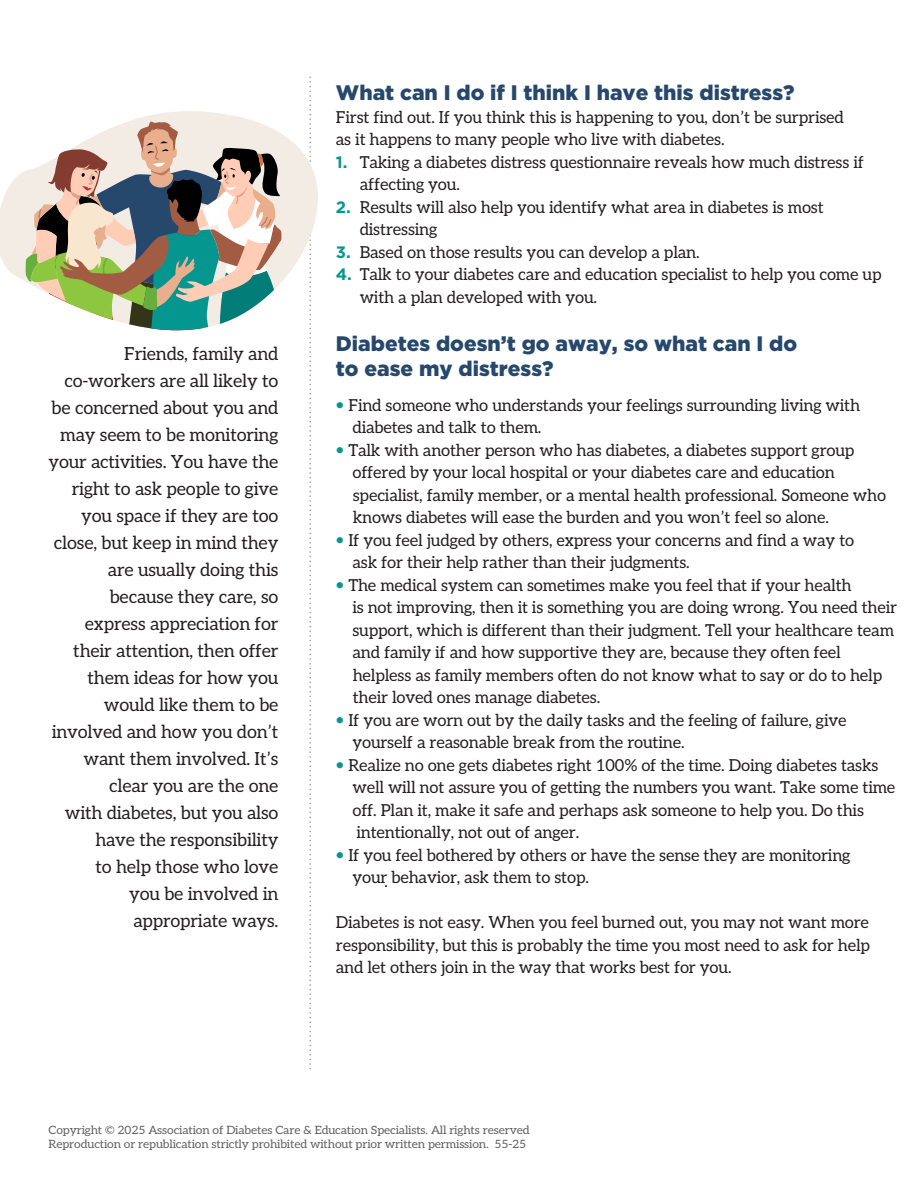
<style>
.page{position:relative;width:918px;height:1188px;background:#fff}
.page>*{position:absolute;margin:0;border:0;box-sizing:border-box;transform-origin:0 0}
.t1{font:900 21px/25.2px "Gotham";color:#26486c}
.t2{font:18px/27px "Aleo";letter-spacing:-.01em;color:#231f20;text-align:right}
.t3{font:16.5px/22.5px "Aleo";letter-spacing:-.01em;color:#231f20}
.t4{font:16.5px "Gotham";color:#000}
.t5{font:11.4px/14.4px "Aleo";letter-spacing:-.01em;color:#606060;scale:1.05 1}
.s1{font-family:"Gotham";font-weight:700;color:#069690}
.s2{font-family:"Gotham";font-weight:900;color:#069690}
</style>
<div class="page">
<svg style="left:309px;top:77px;width:2px;height:993px"></svg>
<svg style="left:0;top:104px;width:318px;height:259px"></svg>
<svg style="left:25px;top:121px;width:257px;height:211px"></svg>
<p class="t2" style="left:49px;top:340px;width:231px">Friends, family and co-workers are all likely to be concerned about you and may seem to be monitoring your activities. You have the right to ask people to give you space if they are too close, but keep in mind they are usually doing this because they care, so express appreciation for their attention, then offer them ideas for how you would like them to be involved and how you don’t want them involved. It’s clear you are the one<br>with diabetes, but you also have the responsibility<br>to help those who love<br>you be involved in appropriate ways.</p>
<p class="t1" style="left:336px;top:80px;width:460px">What can I do if I think I have this distress?</p>
<p class="t3" style="left:336px;top:105px;width:510px">First find out. If you think this is happening to you, don’t be surprised as it happens to many people who live with diabetes.</p>
<p class="t3" style="left:360px;top:150px;width:506px;text-indent:-24px"><span class="s1">1.</span> Taking a diabetes distress questionnaire reveals how much distress if affecting you.</p>
<p class="t3" style="left:360px;top:195px;width:466px;text-indent:-24px"><span class="s1">2.</span> Results will also help you identify what area in diabetes is most distressing</p>
<p class="t3" style="left:336px;top:240px;width:365px"><span class="s1">3.</span> Based on those results you can develop a plan.</p>
<p class="t3" style="left:360px;top:262px;width:523px;text-indent:-24px"><span class="s1">4.</span> Talk to your diabetes care and education specialist to help you come up with a plan developed with you.</p>
<p class="t1" style="left:336px;top:330px;width:463px">Diabetes doesn’t go away, so what can I do to ease my distress?</p>
<p class="t3" style="left:352px;top:393px;width:509px;text-indent:-16px"><span class="s2">•</span> Find someone who understands your feelings surrounding living with diabetes and talk to them.</p>
<p class="t3" style="left:352px;top:438px;width:535px;text-indent:-16px"><span class="s2">•</span> Talk with another person who has diabetes, a diabetes support group offered by your local hospital or your diabetes care and education specialist, family member, or a mental health professional. Someone who knows diabetes will ease the burden and you won’t feel so alone.</p>
<p class="t3" style="left:352px;top:528px;width:503px;text-indent:-16px"><span class="s2">•</span> If you feel judged by others, express your concerns and find a way to ask for their help rather than their judgments.</p>
<p class="t3" style="left:352px;top:573px;width:546px;text-indent:-16px"><span class="s2">•</span> The medical system can sometimes make you feel that if your health<br>is not improving, then it is something you are doing wrong. You need their support, which is different than their judgment. Tell your healthcare team and family if and how supportive they are, because they often feel helpless as family members often do not know what to say or do to help their loved ones manage diabetes.</p>
<p class="t3" style="left:352px;top:708px;width:496px;text-indent:-16px"><span class="s2">•</span> If you are worn out by the daily tasks and the feeling of failure, give yourself a reasonable break from the routine.</p>
<p class="t3" style="left:352px;top:753px;width:545px;text-indent:-16px"><span class="s2">•</span> Realize no one gets diabetes right 100% of the time. Doing diabetes tasks well will not assure you of getting the numbers you want. Take some time off. Plan it, make it safe and perhaps ask someone to help you. Do this intentionally, not out of anger.</p>
<p class="t3" style="left:352px;top:843px;width:500px;text-indent:-16px"><span class="s2">•</span> If you feel bothered by others or have the sense they are monitoring your behavior, ask them to stop.</p>
<p class="t3" style="left:336px;top:911px;width:536px;text-align:justify">Diabetes is not easy. When you feel burned out, you may not want more responsibility, but this is probably the time you most need to ask for help and let others join in the way that works best for you.</p>
<p class="t4" style="left:384px;top:871px;width:6px">.</p>
<p class="t5" style="left:49px;top:1122px;width:460px">Copyright © 2025 Association of Diabetes Care &amp; Education Specialists. All rights reserved<br>Reproduction or republication strictly prohibited without prior written permission. 55-25</p>
</div>
